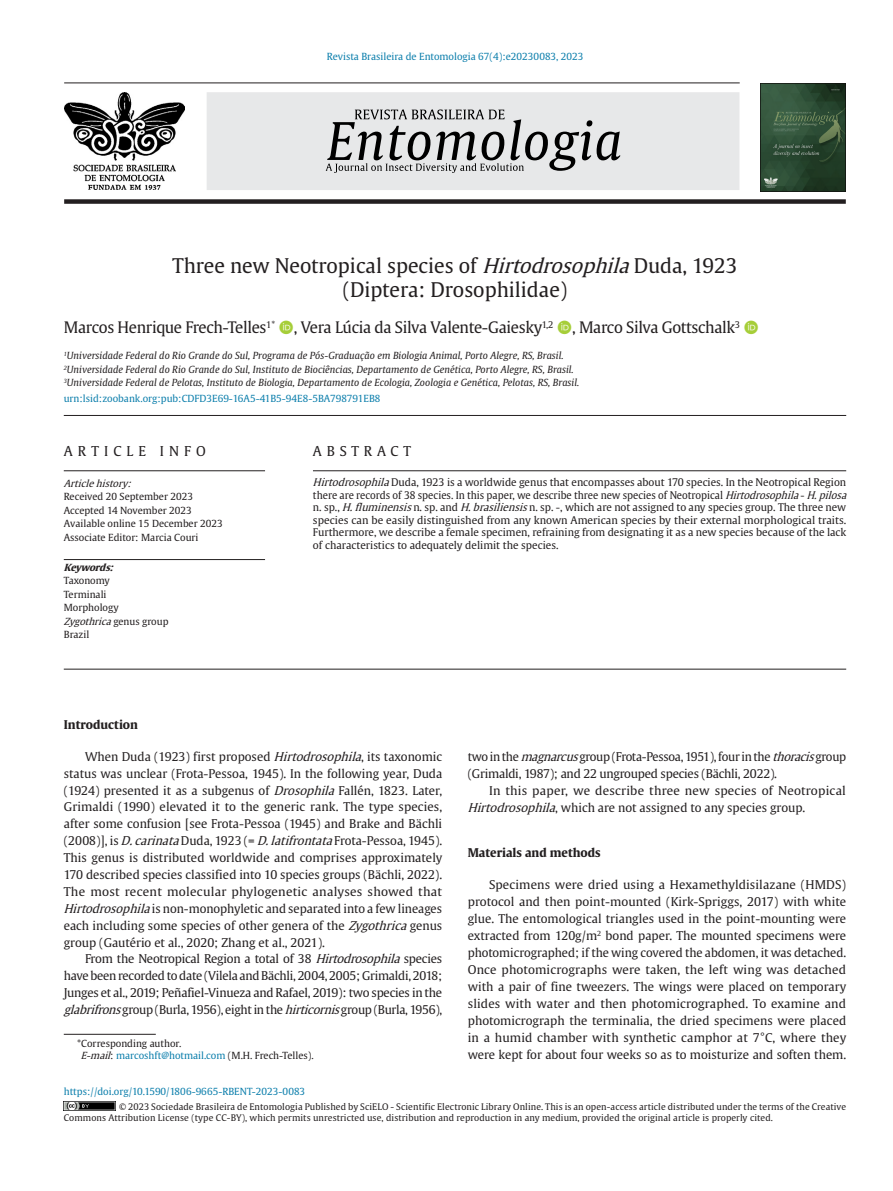
<style>
.page{position:relative;width:893px;height:1191px;background:#fff}
.page>*{position:absolute;margin:0;border:0;box-sizing:border-box;transform-origin:0 0}
.ArticleTitle{font:20.1px/24.2px "Gulliver";color:#231f20;text-align:center}
.Authors{font:15.75px "Gulliver";letter-spacing:-.02em;color:#231f20}
.ArticleInfoTitle{font:13.5px "Gulliver";letter-spacing:.38em;color:#231f20}
.AbstractTitle{font:13.5px "Gulliver";letter-spacing:.36em;color:#231f20}
.Paragraph{font:12px/16.8px "Gulliver";letter-spacing:-.01em;color:#231f20;text-align:justify}
.Paragraph-2{font:12px/17.1px "Gulliver";letter-spacing:.01em;color:#231f20}
.Heading1{font:700 12px "Gulliver";color:#231f20}
.Heading1Alt{font:700 12px "Gulliver";color:#231f20}
.Abstract{font:10.5px/12.6px "Gulliver";color:#231f20}
.Affiliations{font:italic 9.75px "Gulliver";color:#231f20}
.AffiliationsAlt_Othe{font:9.75px "Gulliver";color:#0d7fac}
.History{font:9.75px/13.5px "Gulliver";color:#231f20}
.Correspondence{font:9.75px/11.7px "Gulliver";color:#231f20}
.Keywords{font:9.75px/13.5px "Gulliver";color:#231f20}
.ArticleDOIAlt{font:9.75px "Gulliver";color:#0d7fac}
.fnEdited-by{font:9.75px "Gulliver";color:#231f20}
.HistoryTitle{font:italic 9.75px "Gulliver";color:#231f20}
.LicenseParaAlt{font:9px/10.8px "Gulliver";letter-spacing:.01em;color:#231f20}
.s1{font-style:italic}
.s2{font-weight:700;font-style:italic}
.s3{color:#0d7fac}
</style>
<div class="page">
<img style="left:64px;top:92px;width:121px;height:98px">
<hr style="left:64px;top:83px;width:676px;height:1px;background:#231f20">
<div style="left:207px;top:92px;width:532px;height:98px;background:#e7e8e9"></div>
<div style="left:64px;top:199px;width:782px;height:5px;background:#231f20"></div>
<img style="left:761px;top:84px;width:85px;height:107px">
<svg style="left:326px;top:109px;width:294px;height:64px"></svg>
<img style="left:64px;top:1101px;width:51px;height:9px">
<hr style="left:64px;top:669px;width:782px;height:1px;background:#231f20">
<hr style="left:64px;top:415px;width:782px;height:1px;background:#231f20">
<hr style="left:313px;top:470px;width:533px;height:1px;background:#231f20">
<hr style="left:64px;top:470px;width:201px;height:1px;background:#231f20">
<hr style="left:64px;top:559px;width:201px;height:1px;background:#231f20">
<hr style="left:64px;top:1034px;width:92px;height:1px;background:#231f20">
<p class="AffiliationsAlt_Othe" style="left:327px;top:50px;width:258px">Revista Brasileira de Entomologia 67(4):e20230083, 2023</p>
<p class="ArticleTitle" style="left:173px;top:253px;width:566px">Three new Neotropical species of <span class="s1">Hirtodrosophila</span>Duda, 1923 (Diptera: Drosophilidae)</p>
<p class="Authors" style="left:64px;top:317px;width:678px">Marcos Henrique Frech-Telles<sup>1*</sup> , Vera Lúcia da Silva Valente-Gaiesky<sup>1,2</sup> , Marco Silva Gottschalk<sup>3</sup></p>
<p class="Affiliations" style="left:64px;top:350px;width:501px"><sup>1</sup>Universidade Federal do Rio Grande do Sul, Programa de Pós-Graduação em Biologia Animal, Porto Alegre, RS, Brasil.</p>
<p class="Affiliations" style="left:64px;top:363px;width:511px"><sup>2</sup>Universidade Federal do Rio Grande do Sul, Instituto de Biociências, Departamento de Genética, Porto Alegre, RS, Brasil.</p>
<p class="Affiliations" style="left:64px;top:377px;width:517px"><sup>3</sup>Universidade Federal de Pelotas, Instituto de Biologia, Departamento de Ecologia, Zoologia e Genética, Pelotas, RS, Brasil.</p>
<p class="AffiliationsAlt_Othe" style="left:64px;top:393px;width:318px">urn:lsid:zoobank.org:pub:CDFD3E69-16A5-41B5-94E8-5BA798791EB8</p>
<p class="ArticleInfoTitle" style="left:64px;top:442px;width:143px">ARTICLE INFO</p>
<p class="HistoryTitle" style="left:64px;top:477px;width:72px">Articlehistory:</p>
<p class="History" style="left:64px;top:490px;width:160px">Received 20 September 2023<br>Accepted 14 November 2023<br>Available online 15 December 2023</p>
<p class="fnEdited-by" style="left:64px;top:531px;width:136px">Associate Editor: Marcia Couri</p>
<p class="Keywords" style="left:64px;top:560px;width:106px"><span class="s2">Keywords:<br></span>Taxonomy<br>Terminali<br>Morphology<br><span class="s1">Zygothrica</span>g e n u s g r o u p<br>Brazil</p>
<p class="AbstractTitle" style="left:313px;top:442px;width:100px">ABSTRACT</p>
<p class="Abstract" style="left:313px;top:476px;width:538px"><span class="s1">Hirtodrosophila</span>Duda, 1923 is a worldwide genus that encompasses about 170 species. In the Neotropical Region there are records of 38 species. In this paper, we describe three new species of Neotropical <span class="s1">Hirtodrosophila</span>- <span class="s1">H.pilosa </span>n. sp., <span class="s1">H.fluminensis</span>n. sp. and <span class="s1">H.brasiliensis</span>n. sp. -, which are not assigned to any species group. The three new species can be easily distinguished from any known American species by their external morphological traits.<br>Furthermore, we describe a female specimen, refraining from designating it as a new species because of the lack of characteristics to adequately delimit the species.</p>
<p class="Heading1Alt" style="left:64px;top:717px;width:76px">Introduction</p>
<p class="Paragraph" style="left:64px;top:748px;width:380px;text-indent:21px">When Duda (1923) first proposed <span class="s1">Hirtodrosophila</span>, its taxonomic status was unclear (Frota-Pessoa, 1945). In the following year, Duda (1924) presented it as a subgenus of <span class="s1">Drosophila</span>Fallén, 1823. Later, Grimaldi (1990) elevated it to the generic rank. The type species, after some confusion [see Frota-Pessoa (1945) and Brake and Bächli (2008)], is <span class="s1">D.carinata</span>Duda, 1923 (= <span class="s1">D.latifrontata</span>Frota-Pessoa, 1945).<br>This genus is distributed worldwide and comprises approximately 170 described species classified into 10 species groups (Bächli, 2022).<br>The most recent molecular phylogenetic analyses showed that <span class="s1">Hirtodrosophila</span>is non-monophyletic and separated into a few lineages each including some species of other genera of the <span class="s1">Zygothrica</span>genus group (Gautério et al., 2020; Zhang et al., 2021).</p>
<p class="Paragraph" style="left:64px;top:950px;width:380px;text-indent:21px">From the Neotropical Region a total of 38 <span class="s1">Hirtodrosophila</span>species have been recorded to date (Vilela and Bächli, 2004, 2005; Grimaldi, 2018; Junges et al., 2019; Peñafiel-Vinueza and Rafael, 2019): two species in the <span class="s1">glabrifrons</span>group (Burla, 1956), eight in the <span class="s1">hirticornis</span>group (Burla, 1956),</p>
<p class="Correspondence" style="left:81px;top:1038px;width:234px;text-indent:-4px">*Corresponding author.<br><span class="s1">E-mail</span>: <span class="s3">marcoshft@hotmail.com</span> (M.H. Frech-Telles).</p>
<p class="Paragraph" style="left:468px;top:748px;width:380px">two in the <span class="s1">magnarcus</span>group (Frota-Pessoa, 1951), four in the <span class="s1">thoracis</span>group (Grimaldi, 1987); and 22 ungrouped species (Bächli, 2022).</p>
<p class="Paragraph-2" style="left:468px;top:782px;width:380px;text-indent:21px">In this paper, we describe three new species of Neotropical<br><span class="s1">Hirtodrosophila</span>, which are not assigned to any species group.</p>
<p class="Heading1" style="left:468px;top:844px;width:135px">Materials and methods</p>
<p class="Paragraph" style="left:468px;top:875px;width:380px;text-indent:21px">Specimens were dried using a Hexamethyldisilazane (HMDS) protocol and then point-mounted (Kirk-Spriggs, 2017) with white glue. The entomological triangles used in the point-mounting were extracted from 120g/m<sup>2</sup> bond paper. The mounted specimens were photomicrographed; if the wing covered the abdomen, it was detached.<br>Once photomicrographs were taken, the left wing was detached with a pair of fine tweezers. The wings were placed on temporary slides with water and then photomicrographed. To examine and photomicrograph the terminalia, the dried specimens were placed in a humid chamber with synthetic camphor at 7°C, where they were kept for about four weeks so as to moisturize and soften them.</p>
<p class="ArticleDOIAlt" style="left:64px;top:1085px;width:243px">https://doi.org/10.1590/1806-9665-RBENT-2023-0083</p>
<p class="LicenseParaAlt" style="left:64px;top:1101px;width:784px;text-indent:55px">© 2023 Sociedade Brasileira de Entomologia Published by SciELO - Scientific Electronic Library Online. This is an open-access article distributed under the terms of the Creative<br>Commons Attribution License (type CC-BY), which permits unrestricted use, distribution and reproduction in any medium, provided the original article is properly cited.</p>
</div>
